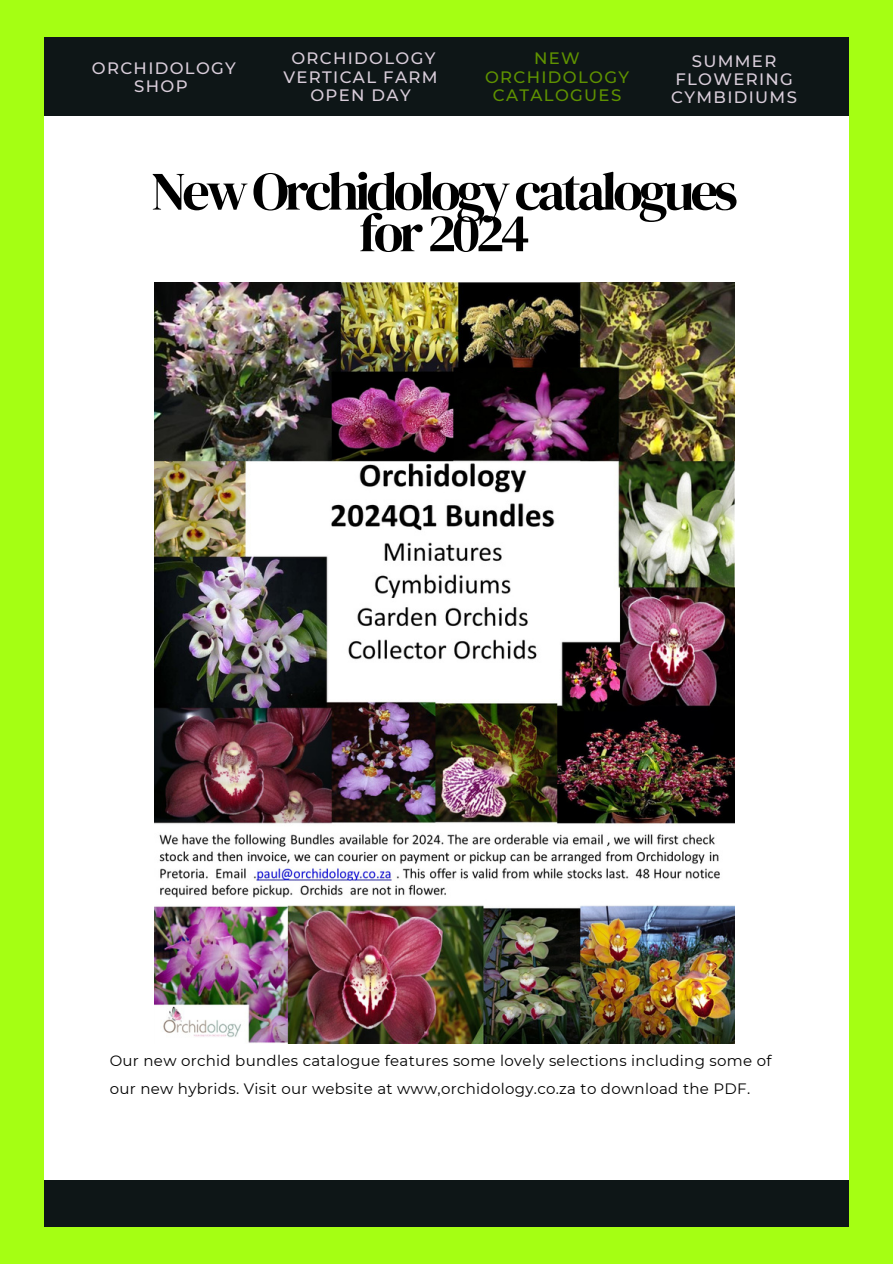
<style>
.page{position:relative;width:893px;height:1264px;background:#fff}
.page>*{position:absolute;margin:0;border:0;box-sizing:border-box;transform-origin:0 0}
.t1{font:54px/41.7px "DM Serif Display";letter-spacing:-.07em;color:#000;text-align:center}
.t2{font:500 21px "Montserrat";color:#fff}
.t3{font:500 16.5px/18px "Montserrat";letter-spacing:.08em;color:#d9cdda;text-align:center}
.t4{font:500 16.5px/18px "Montserrat";letter-spacing:.08em;color:#5f9200;text-align:center}
.t5{font:500 16.5px "Montserrat";color:#fff}
.t6{font:15px/28.2px "Montserrat";letter-spacing:.02em;color:#000}
</style>
<div class="page">
<div style="left:0;top:0;width:892px;height:1263px;background:#a5ff13"></div>
<div style="left:45px;top:39px;width:803px;height:1187px;background:#fff"></div>
<div style="left:45px;top:1179px;width:803px;height:47px;background:#0e1617"></div>
<div style="left:45px;top:38px;width:803px;height:78px;background:#0e1617"></div>
<img style="left:155px;top:282px;width:579px;height:761px">
<p class="t3" style="left:92px;top:59px;width:145px">ORCHIDOLOGY<br>SHOP</p>
<p class="t3" style="left:283px;top:50px;width:155px">ORCHIDOLOGY<br>VERTICAL FARM<br>OPEN DAY</p>
<p class="t4" style="left:485px;top:50px;width:145px">NEW<br>ORCHIDOLOGY<br>CATALOGUES</p>
<p class="t2" style="left:308px;top:95px;width:69px">SHOP</p>
<p class="t5" style="left:317px;top:96px;width:55px">SHOP</p>
<p class="t3" style="left:671px;top:52px;width:127px">SUMMER<br>FLOWERING<br>CYMBIDIUMS</p>
<p class="t1" style="left:151px;top:170px;width:588px">NewOrchidologycatalogues for2024</p>
<p class="t6" style="left:110px;top:1046px;width:663px">Our new orchid bundles catalogue features some lovely selections including some of our new hybrids. Visit our website at www,orchidology.co.za to download the PDF.</p>
</div>
